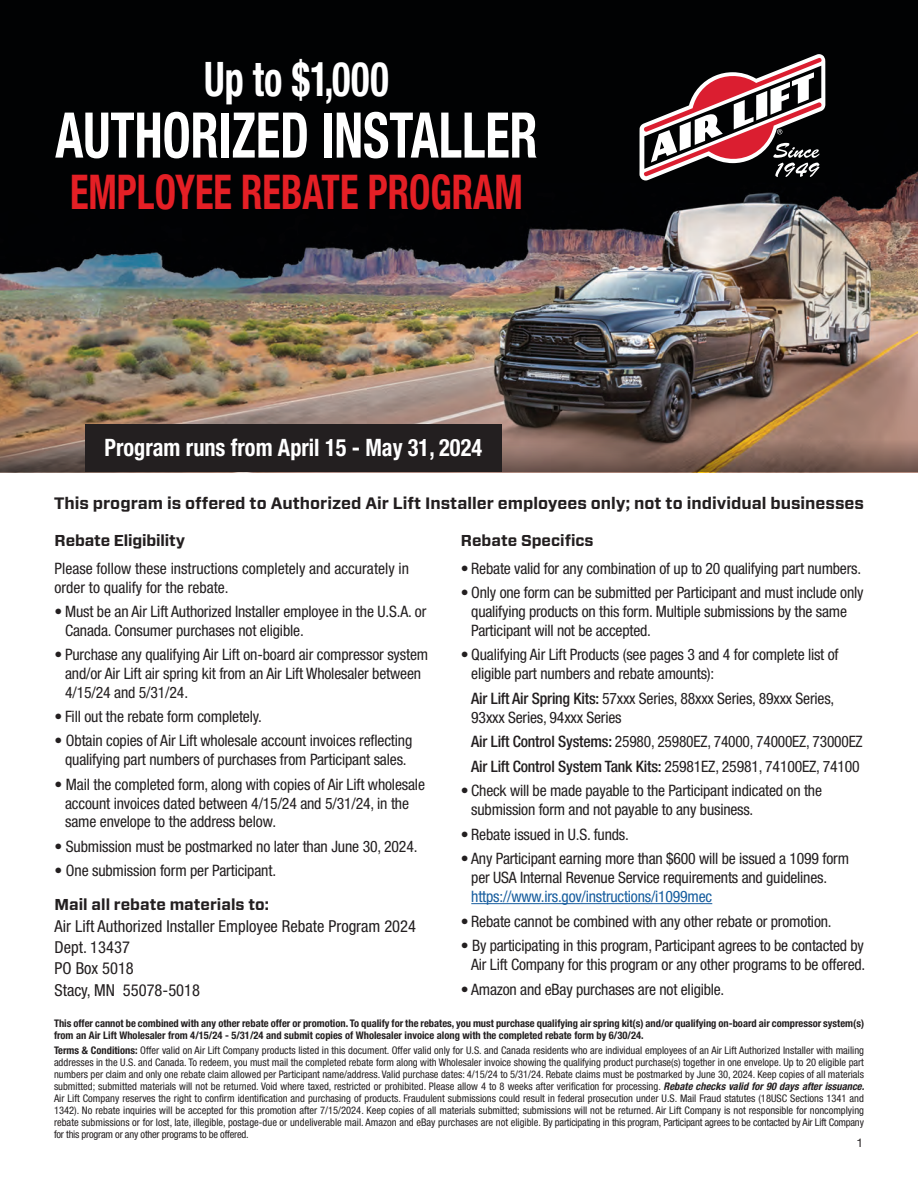
<style>
.page{position:relative;width:918px;height:1188px;background:#fff}
.page>*{position:absolute;margin:0;border:0;box-sizing:border-box;transform-origin:0 0}
.t1{font:700 condensed 63px "Helvetica Neue";color:#fff;scale:.8 1}
.t2{font:700 condensed 48px "Helvetica Neue";color:#e41f25;scale:.8 1}
.t3{font:700 condensed 47.7px "Helvetica Neue";letter-spacing:.01em;color:#fff;scale:.8 1}
.t4{font:700 condensed 24px "Helvetica Neue";color:#fff;scale:.93 1}
.t5{font:condensed 16.5px "Helvetica Neue";color:#231f20}
.t6{font:700 16.5px "Forza";color:#231f20}
.t7{font:condensed 15.75px/18.9px "Helvetica Neue";letter-spacing:-.015em;color:#231f20}
.t8{font:700 15.75px "Forza";color:#231f20}
.t9{font:500 condensed 15.75px "Helvetica Neue";letter-spacing:-.015em;color:#231f20}
.t10{font:12px "Helvetica Neue";color:#231f20}
.t11{font:condensed 10.5px/12px "Helvetica Neue";letter-spacing:-.02em;color:#231f20;text-align:justify}
.t12{font:700 condensed 10.5px/12px "Helvetica Neue";color:#231f20}
.s1{font-weight:500}
.s2{font-weight:400}
.s3{color:#175d9e}
.s4{font-weight:700}
.s5{font-weight:700;font-style:italic}
</style>
<div class="page">
<img style="left:0;top:0;width:918px;height:439px">
<svg style="left:639px;top:54px;width:186px;height:126px"></svg>
<svg style="left:0;top:439px;width:918px;height:33px;background:#7d6255"></svg>
<div style="left:85px;top:424px;width:417px;height:47px;background:#231f20"></div>
<hr style="left:471px;top:903px;width:241px;height:1px;background:#175d9e">
<p class="t3" style="left:204px;top:50px;width:232px">Up to $1,000</p>
<p class="t1" style="left:55px;top:97px;width:604px">AUTHORIZED INSTALLER</p>
<p class="t2" style="left:70px;top:162px;width:567px">EMPLOYEE REBATE PROGRAM</p>
<p class="t4" style="left:105px;top:433px;width:407px">Program runs from April 15 - May 31, 2024</p>
<p class="t6" style="left:54px;top:492px;width:812px">This program is offered to Authorized Air Lift Installer employees only; not to individual businesses</p>
<p class="t8" style="left:55px;top:530px;width:132px">Rebate Eligibility</p>
<p class="t7" style="left:55px;top:559px;width:356px">Please follow these instructions completely and accurately in order to qualify for the rebate.</p>
<p class="t7" style="left:65px;top:602px;width:363px;text-indent:-10px">• Must be an Air Lift Authorized Installer employee in the U.S.A. or<br>Canada. Consumer purchases not eligible.</p>
<p class="t7" style="left:65px;top:645px;width:365px;text-indent:-10px">• Purchase any qualifying Air Lift on-board air compressor system and/or Air Lift air spring kit from an Air Lift Wholesaler between<br>4/15/24 and 5/31/24.</p>
<p class="t7" style="left:55px;top:707px;width:209px">• Fill out the rebate form completely.</p>
<p class="t7" style="left:55px;top:731px;width:359px;text-align:center">• Obtain copies of Air Lift wholesale account invoices reflecting qualifying part numbers of purchases from Participant sales.</p>
<p class="t7" style="left:65px;top:775px;width:361px;text-indent:-11px">• Mail the completed form, along with copies of Air Lift wholesale account invoices dated between 4/15/24 and 5/31/24, in the same envelope to the address below.</p>
<p class="t7" style="left:55px;top:837px;width:364px">• Submission must be postmarked no later than June 30, 2024.</p>
<p class="t7" style="left:55px;top:861px;width:223px">• One submission form per Participant.</p>
<p class="t8" style="left:55px;top:894px;width:216px">Mail all rebate materials to:</p>
<p class="t5" style="left:55px;top:916px;width:363px">Air Lift Authorized Installer Employee Rebate Program 2024</p>
<p class="t5" style="left:55px;top:938px;width:77px">Dept. 13437</p>
<p class="t5" style="left:55px;top:959px;width:81px">PO Box 5018</p>
<p class="t5" style="left:55px;top:980px;width:147px">Stacy, MN 55078-5018</p>
<p class="t8" style="left:461px;top:530px;width:134px">Rebate Specifics</p>
<p class="t7" style="left:461px;top:559px;width:402px">• Rebate valid for any combination of up to 20 qualifying part numbers.</p>
<p class="t7" style="left:471px;top:583px;width:394px;text-indent:-10px">• Only one form can be submitted per Participant and must include only qualifying products on this form. Multiple submissions by the same<br>Participant will not be accepted.</p>
<p class="t7" style="left:471px;top:645px;width:369px;text-indent:-10px">• Qualifying Air Lift Products (see pages 3 and 4 for complete list of eligible part numbers and rebate amounts):</p>
<p class="t7" style="left:471px;top:689px;width:365px"><span class="s1">Air Lift Air Spring Kits:</span> 57xxx Series, 88xxx Series, 89xxx Series,<br>93xxx Series, 94xxx Series</p>
<p class="t7" style="left:471px;top:732px;width:393px"><span class="s1">Air Lift Control Systems:</span> 25980, 25980EZ, 74000, 74000EZ, 73000EZ</p>
<p class="t9" style="left:471px;top:757px;width:390px">Air Lift Control System Tank Kits: <span class="s2">25981EZ, 25981, 74100EZ, 74100</span></p>
<p class="t7" style="left:471px;top:781px;width:352px;text-indent:-10px">• Check will be made payable to the Participant indicated on the submission form and not payable to any business.</p>
<p class="t7" style="left:461px;top:825px;width:170px">• Rebate issued in U.S. funds.</p>
<p class="t7" style="left:471px;top:849px;width:379px;text-indent:-10px">• Any Participant earning more than $600 will be issued a 1099 form per USA Internal Revenue Service requirements and guidelines. <span class="s3">https://www.irs.gov/instructions/i1099mec</span></p>
<p class="t7" style="left:461px;top:911px;width:372px">• Rebate cannot be combined with any other rebate or promotion.</p>
<p class="t7" style="left:461px;top:936px;width:406px;text-align:right">• By participating in this program, Participant agrees to be contacted by<br>Air Lift Company for this program or any other programs to be offered.</p>
<p class="t7" style="left:461px;top:979px;width:265px">• Amazon and eBay purchases are not eligible.</p>
<p class="t12" style="left:54px;top:1017px;width:812px">This offer cannot be combined with any other rebate offer or promotion. To qualify for the rebates, you must purchase qualifying air spring kit(s) and/or qualifying on-board air compressor system(s) from an Air Lift Wholesaler from 4/15/24 - 5/31/24 and submit copies of Wholesaler invoice along with the completed rebate form by 6/30/24.</p>
<p class="t11" style="left:54px;top:1044px;width:812px"><span class="s4">Terms &amp; Conditions:</span> Offer valid on Air Lift Company products listed in this document. Offer valid only for U.S. and Canada residents who are individual employees of an Air Lift Authorized Installer with mailing addresses in the U.S. and Canada. To redeem, you must mail the completed rebate form along with Wholesaler invoice showing the qualifying product purchase(s) together in one envelope. Up to 20 eligible part numbers per claim and only one rebate claim allowed per Participant name/address. Valid purchase dates: 4/15/24 to 5/31/24. Rebate claims must be postmarked by June 30, 2024. Keep copies of all materials submitted; submitted materials will not be returned. Void where taxed, restricted or prohibited. Please allow 4 to 8 weeks after verification for processing. <span class="s5">Rebate checks valid for 90 days after issuance.<br></span>Air Lift Company reserves the right to confirm identification and purchasing of products. Fraudulent submissions could result in federal prosecution under U.S. Mail Fraud statutes (18USC Sections 1341 and 1342). No rebate inquiries will be accepted for this promotion after 7/15/2024. Keep copies of all materials submitted; submissions will not be returned. Air Lift Company is not responsible for noncomplying rebate submissions or for lost, late, illegible, postage-due or undeliverable mail. Amazon and eBay purchases are not eligible. By participating in this program, Participant agrees to be contacted by Air Lift Company for this program or any other programs to be offered.</p>
<p class="t10" style="left:857px;top:1134px;width:8px">1</p>
</div>
